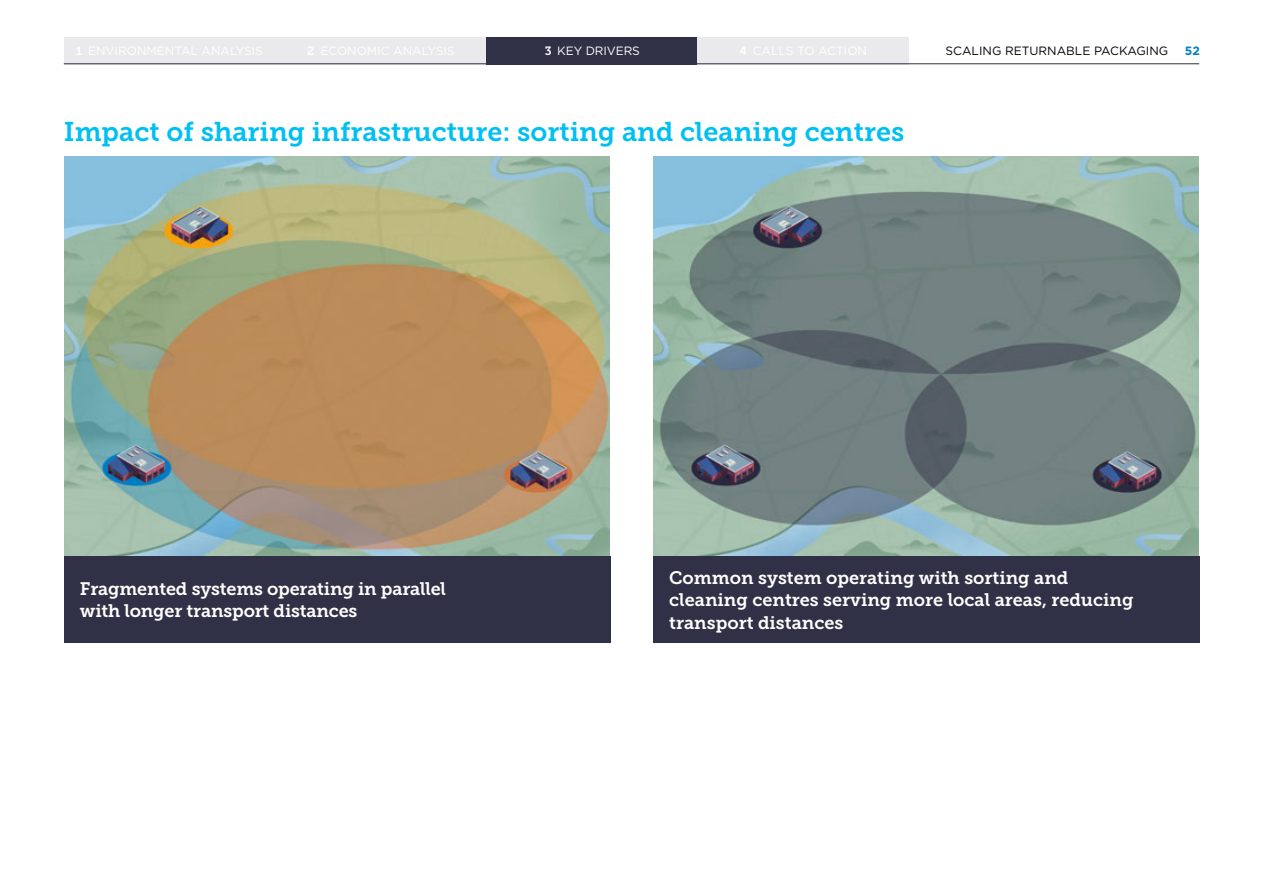
<style>
.page{position:relative;width:1263px;height:893px;background:#fff}
.page>*{position:absolute;margin:0;border:0;box-sizing:border-box;transform-origin:0 0}
.t1{font:27px "Museo Slab 700";color:#00bff2}
.t2{font:18px/22.5px "Museo Slab 700";color:#fff}
.t3{font:12px "Gotham";color:#000}
.t4{font:12px "Gotham";letter-spacing:-.01em;color:#fff}
.t5{font:700 12px "Gotham";color:#0081c7}
.s1{font-family:"Museo Slab 700"}
</style>
<div class="page">
<div style="left:64px;top:37px;width:211px;height:27px;background:#eaeaed"></div>
<div style="left:275px;top:37px;width:212px;height:27px;background:#eaeaed"></div>
<div style="left:487px;top:37px;width:211px;height:27px;background:#303046"></div>
<div style="left:697px;top:37px;width:212px;height:27px;background:#eaeaed"></div>
<hr style="left:64px;top:63px;width:1135px;height:1px;background:#303046">
<div style="left:653px;top:556px;width:547px;height:87px;background:#303046"></div>
<div style="left:64px;top:556px;width:546px;height:87px;background:#303046"></div>
<img style="left:64px;top:156px;width:546px;height:400px">
<img style="left:653px;top:156px;width:546px;height:400px">
<p class="t4" style="left:545px;top:43px;width:97px"><span class="s1">3</span> KEY DRIVERS</p>
<p class="t3" style="left:945px;top:43px;width:224px">SCALING RETURNABLE PACKAGING</p>
<p class="t5" style="left:1185px;top:43px;width:16px">52</p>
<h1 class="t1" style="left:64px;top:117px;width:842px">Impact of sharing infrastructure: sorting and cleaning centres</h1>
<p class="t2" style="left:80px;top:577px;width:368px">Fragmented systems operating in parallel with longer transport distances</p>
<p class="t2" style="left:669px;top:566px;width:466px">Common system operating with sorting and cleaning centres serving more local areas, reducing transport distances</p>
</div>
